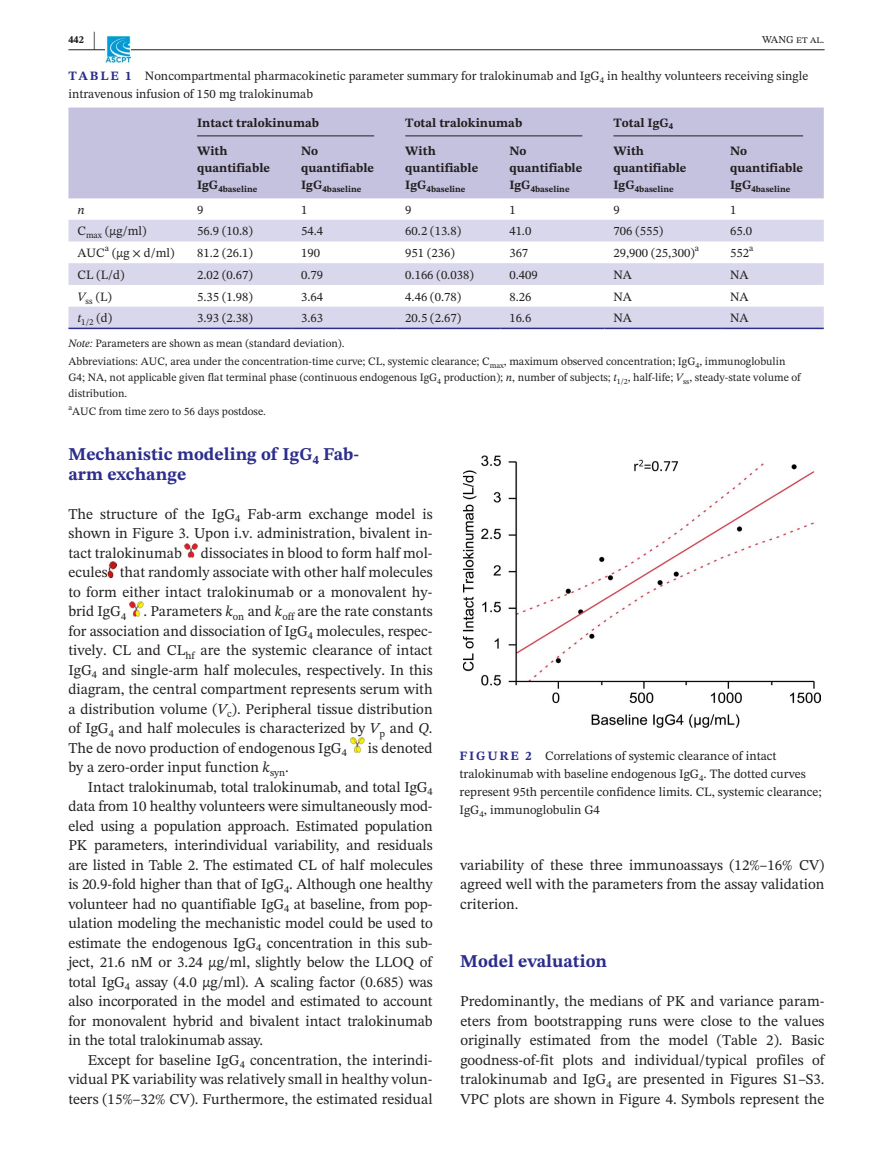
<style>
.page{position:relative;width:893px;height:1174px;background:#fff}
.page>*{position:absolute;margin:0;border:0;box-sizing:border-box;transform-origin:0 0}
.t1{font:700 18px/19.5px "STIX Two Text";color:#2c2d8c}
.t2{font:15px/19.5px "STIX Two Text";letter-spacing:-.01em;color:#231f20;text-align:justify}
.t3{font:12.75px/18px "STIX Two Text";color:#231f20}
.t4{font:700 12.75px/17.2px "STIX Two Text";color:#231f20}
.t5{font:italic 12.75px "STIX Two Text";color:#231f20}
.t6{font:11.25px/18px "STIX Two Text";color:#231f20}
.t7{font:10.5px "STIX Two Text";color:#231f20}
.t8{font:700 10.5px "STIX Two Text";color:#231f20}
.t9{font:700 8.85px "STIX Two Text";color:#231f20}
.t10{font:8.85px "STIX Two Text";color:#231f20}
.t11{font:7.8px "STIX Two Text";color:#231f20}
.s1{font-size:21px}
.s2{font-weight:700;color:#2c2d8c}
.s3{font-style:italic}
</style>
<div class="page">
<hr style="left:68px;top:49px;width:756px;height:1px;background:#231f20">
<img style="left:105px;top:37px;width:26px;height:25px">
<img style="left:185px;top:543px;width:13px;height:15px">
<img style="left:108px;top:561px;width:9px;height:16px">
<img style="left:130px;top:601px;width:13px;height:15px">
<img style="left:350px;top:737px;width:15px;height:16px">
<div style="left:68px;top:108px;width:756px;height:90px;background:#c4c2df"></div>
<svg style="left:68px;top:220px;width:756px;height:108px;fill:#d9d7eb"></svg>
<hr style="left:68px;top:328px;width:120px;height:1px;background:#2c2d8c">
<hr style="left:188px;top:328px;width:104px;height:1px;background:#2c2d8c">
<hr style="left:292px;top:328px;width:104px;height:1px;background:#2c2d8c">
<hr style="left:396px;top:328px;width:104px;height:1px;background:#2c2d8c">
<hr style="left:500px;top:328px;width:104px;height:1px;background:#2c2d8c">
<hr style="left:604px;top:328px;width:117px;height:1px;background:#2c2d8c">
<hr style="left:721px;top:328px;width:103px;height:1px;background:#2c2d8c">
<hr style="left:197px;top:135px;width:177px;height:1px;background:#231f20">
<hr style="left:405px;top:135px;width:177px;height:1px;background:#231f20">
<hr style="left:613px;top:135px;width:190px;height:1px;background:#231f20">
<img style="left:463px;top:455px;width:357px;height:272px">
<p class="t8" style="left:68px;top:32px;width:29px">442 <span class="s1">|</span></p>
<p class="t7" style="left:762px;top:32px;width:64px">WANG et al.</p>
<p class="t3" style="left:68px;top:66px;width:741px"><span class="s2">TABLE 1</span> Noncompartmental pharmacokinetic parameter summary for tralokinumab and IgG<sub>4</sub> in healthy volunteers receiving single intravenous infusion of 150 mg tralokinumab</p>
<p class="t4" style="left:197px;top:114px;width:124px">Intact tralokinumab</p>
<p class="t4" style="left:405px;top:114px;width:119px">Total tralokinumab</p>
<p class="t4" style="left:613px;top:114px;width:61px">Total IgG<sub>4</sub></p>
<p class="t4" style="left:197px;top:142px;width:75px">With quantifiable</p>
<p class="t9" style="left:197px;top:183px;width:62px"><sup>IgG</sup>4baseline</p>
<p class="t4" style="left:405px;top:142px;width:75px">With quantifiable</p>
<p class="t9" style="left:405px;top:183px;width:62px"><sup>IgG</sup>4baseline</p>
<p class="t4" style="left:613px;top:142px;width:75px">With quantifiable</p>
<p class="t9" style="left:613px;top:183px;width:62px"><sup>IgG</sup>4baseline</p>
<p class="t4" style="left:301px;top:142px;width:75px">No quantifiable</p>
<p class="t9" style="left:301px;top:183px;width:62px"><sup>IgG</sup>4baseline</p>
<p class="t4" style="left:509px;top:142px;width:75px">No quantifiable</p>
<p class="t9" style="left:509px;top:183px;width:62px"><sup>IgG</sup>4baseline</p>
<p class="t4" style="left:730px;top:142px;width:75px">No quantifiable</p>
<p class="t9" style="left:730px;top:183px;width:62px"><sup>IgG</sup>4baseline</p>
<p class="t5" style="left:77px;top:200px;width:9px">n</p>
<p class="t3" style="left:197px;top:200px;width:8px">9</p>
<p class="t3" style="left:301px;top:200px;width:8px">1</p>
<p class="t3" style="left:405px;top:200px;width:8px">9</p>
<p class="t3" style="left:509px;top:200px;width:8px">1</p>
<p class="t3" style="left:613px;top:200px;width:8px">9</p>
<p class="t3" style="left:730px;top:200px;width:8px">1</p>
<p class="t3" style="left:77px;top:222px;width:71px">C<sub>max</sub> (µg/ml)</p>
<p class="t3" style="left:197px;top:222px;width:57px">56.9 (10.8)</p>
<p class="t3" style="left:301px;top:222px;width:24px">54.4</p>
<p class="t3" style="left:405px;top:222px;width:57px">60.2 (13.8)</p>
<p class="t3" style="left:509px;top:222px;width:24px">41.0</p>
<p class="t3" style="left:613px;top:222px;width:51px">706 (555)</p>
<p class="t3" style="left:730px;top:222px;width:24px">65.0</p>
<p class="t3" style="left:77px;top:244px;width:99px">AUC<sup>a</sup> (µg × d/ml)</p>
<p class="t3" style="left:197px;top:244px;width:57px">81.2 (26.1)</p>
<p class="t3" style="left:301px;top:244px;width:20px">190</p>
<p class="t3" style="left:405px;top:244px;width:51px">951 (236)</p>
<p class="t3" style="left:509px;top:244px;width:20px">367</p>
<p class="t3" style="left:613px;top:244px;width:87px">29,900 (25,300)<sup>a</sup></p>
<p class="t3" style="left:730px;top:244px;width:25px">552<sup>a</sup></p>
<p class="t3" style="left:77px;top:266px;width:49px">CL (L/d)</p>
<p class="t3" style="left:197px;top:266px;width:57px">2.02 (0.67)</p>
<p class="t3" style="left:301px;top:266px;width:24px">0.79</p>
<p class="t3" style="left:405px;top:266px;width:70px">0.166 (0.038)</p>
<p class="t3" style="left:509px;top:266px;width:30px">0.409</p>
<p class="t3" style="left:613px;top:266px;width:20px">NA</p>
<p class="t3" style="left:730px;top:266px;width:20px">NA</p>
<p class="t3" style="left:77px;top:287px;width:36px"><span class="s3">V</span><sub>ss</sub> (L)</p>
<p class="t3" style="left:197px;top:287px;width:57px">5.35 (1.98)</p>
<p class="t3" style="left:301px;top:287px;width:24px">3.64</p>
<p class="t3" style="left:405px;top:287px;width:57px">4.46 (0.78)</p>
<p class="t3" style="left:509px;top:287px;width:24px">8.26</p>
<p class="t3" style="left:613px;top:287px;width:20px">NA</p>
<p class="t3" style="left:730px;top:287px;width:20px">NA</p>
<p class="t10" style="left:77px;top:316px;width:36px"><sup>t</sup>1/2 <sup>(d)</sup></p>
<p class="t3" style="left:197px;top:309px;width:57px">3.93 (2.38)</p>
<p class="t3" style="left:301px;top:309px;width:24px">3.63</p>
<p class="t3" style="left:405px;top:309px;width:57px">20.5 (2.67)</p>
<p class="t3" style="left:509px;top:309px;width:24px">16.6</p>
<p class="t3" style="left:613px;top:309px;width:20px">NA</p>
<p class="t3" style="left:730px;top:309px;width:20px">NA</p>
<p class="t6" style="left:68px;top:334px;width:718px"><span class="s3">Note:</span> Parameters are shown as mean (standard deviation).<br>Abbreviations: AUC, area under the concentration-time curve; CL, systemic clearance; C<sub>max</sub>, maximum observed concentration; IgG<sub>4</sub>, immunoglobulin</p>
<p class="t6" style="left:68px;top:369px;width:734px;line-height:15.8px">G4; NA, not applicable given flat terminal phase (continuous endogenous IgG<sub>4</sub> production); <span class="s3">n</span>, number of subjects; <span class="s3">t</span><sub>1/2</sub>, half-life; <span class="s3">V</span><sub>ss</sub>, steady-state volume of distribution.</p>
<p class="t11" style="left:68px;top:401px;width:5px">a</p>
<p class="t6" style="left:72px;top:402px;width:195px">AUC from time zero to 56 days postdose.</p>
<p class="t1" style="left:68px;top:445px;width:292px">Mechanistic modeling of IgG<sub>4</sub> Fab&shy;arm exchange</p>
<p class="t2" style="left:68px;top:504px;width:366px">The structure of the IgG<sub>4</sub> Fab-arm exchange model is shown in Figure 3. Upon i.v. administration, bivalent in&shy;tact tralokinumab</p>
<p class="t2" style="left:68px;top:543px;width:366px;text-indent:132px">dissociates in blood to form half mol&shy;ecules that randomly associate with other half molecules to form either intact tralokinumab or a monovalent hy&shy;brid IgG<sub>4</sub> . Parameters <span class="s3">k</span><sub>on</sub> and <span class="s3">k</span><sub>off</sub> are the rate constants for association and dissociation of IgG<sub>4</sub> molecules, respec&shy;tively. CL and CL<sub>hf</sub> are the systemic clearance of intact IgG<sub>4</sub> and single-arm half molecules, respectively. In this diagram, the central compartment represents serum with a distribution volume (<span class="s3">V</span><sub>c</sub>). Peripheral tissue distribution of IgG<sub>4</sub> and half molecules is characterized by <span class="s3">V</span><sub>p</sub> and <span class="s3">Q</span>.<br>The de novo production of endogenous IgG<sub>4</sub></p>
<p class="t2" style="left:368px;top:738px;width:66px">is denoted</p>
<p class="t2" style="left:68px;top:757px;width:222px">by a zero-order input function <span class="s3">k</span><sub>syn</sub>.</p>
<p class="t2" style="left:88px;top:777px;width:346px">Intact tralokinumab, total tralokinumab, and total IgG<sub>4</sub></p>
<p class="t2" style="left:68px;top:796px;width:366px">data from 10 healthy volunteers were simultaneously mod-</p>
<p class="t2" style="left:68px;top:816px;width:366px">eled using a population approach. Estimated population</p>
<p class="t2" style="left:68px;top:835px;width:366px">PK parameters, interindividual variability, and residuals</p>
<p class="t2" style="left:68px;top:855px;width:366px">are listed in Table 2. The estimated CL of half molecules</p>
<p class="t2" style="left:68px;top:874px;width:366px">is 20.9-fold higher than that of IgG<sub>4</sub>. Although one healthy</p>
<p class="t2" style="left:68px;top:894px;width:366px">volunteer had no quantifiable IgG<sub>4</sub> at baseline, from pop-</p>
<p class="t2" style="left:68px;top:913px;width:366px">ulation modeling the mechanistic model could be used to</p>
<p class="t2" style="left:69px;top:933px;width:366px">estimate the endogenous IgG<sub>4</sub> concentration in this sub-</p>
<p class="t2" style="left:68px;top:952px;width:365px">ject, 21.6 nM or 3.24 µg/ml, slightly below the LLOQ of</p>
<p class="t2" style="left:68px;top:972px;width:366px">total IgG<sub>4</sub> assay (4.0 µg/ml). A scaling factor (0.685) was</p>
<p class="t2" style="left:68px;top:991px;width:366px">also -incorporated in the model and estimated to account</p>
<p class="t2" style="left:68px;top:1011px;width:366px">for monovalent hybrid and bivalent intact tralokinumab</p>
<p class="t2" style="left:68px;top:1030px;width:196px">in the total tralokinumab assay.</p>
<p class="t2" style="left:88px;top:1050px;width:346px">Except for baseline IgG<sub>4</sub> concentration, the interindi-</p>
<p class="t2" style="left:68px;top:1069px;width:366px">vidual PK variability was relatively small in healthy volun-</p>
<p class="t2" style="left:68px;top:1089px;width:366px">teers (15%–32% CV). Furthermore, the estimated residual</p>
<p class="t3" style="left:460px;top:746px;width:364px"><span class="s2">FIGURE 2</span> Correlations of systemic clearance of intact tralokinumab with baseline endogenous IgG<sub>4</sub>. The dotted curves represent 95th percentile confidence limits. CL, systemic clearance; IgG<sub>4</sub>, immunoglobulin G4</p>
<p class="t2" style="left:460px;top:855px;width:366px">variability of these three immunoassays (12%–16% CV) agreed well with the parameters from the assay validation criterion.</p>
<p class="t1" style="left:460px;top:952px;width:148px">Model evaluation</p>
<p class="t2" style="left:460px;top:991px;width:366px">Predominantly, the medians of PK and variance param&shy;eters from bootstrapping runs were close to the values originally estimated from the model (Table 2). Basic goodness-of-fit plots and individual/typical profiles of tralokinumab and IgG<sub>4</sub> are presented in Figures S1–S3.<br>VPC plots are shown in Figure 4. Symbols represent the</p>
</div>
